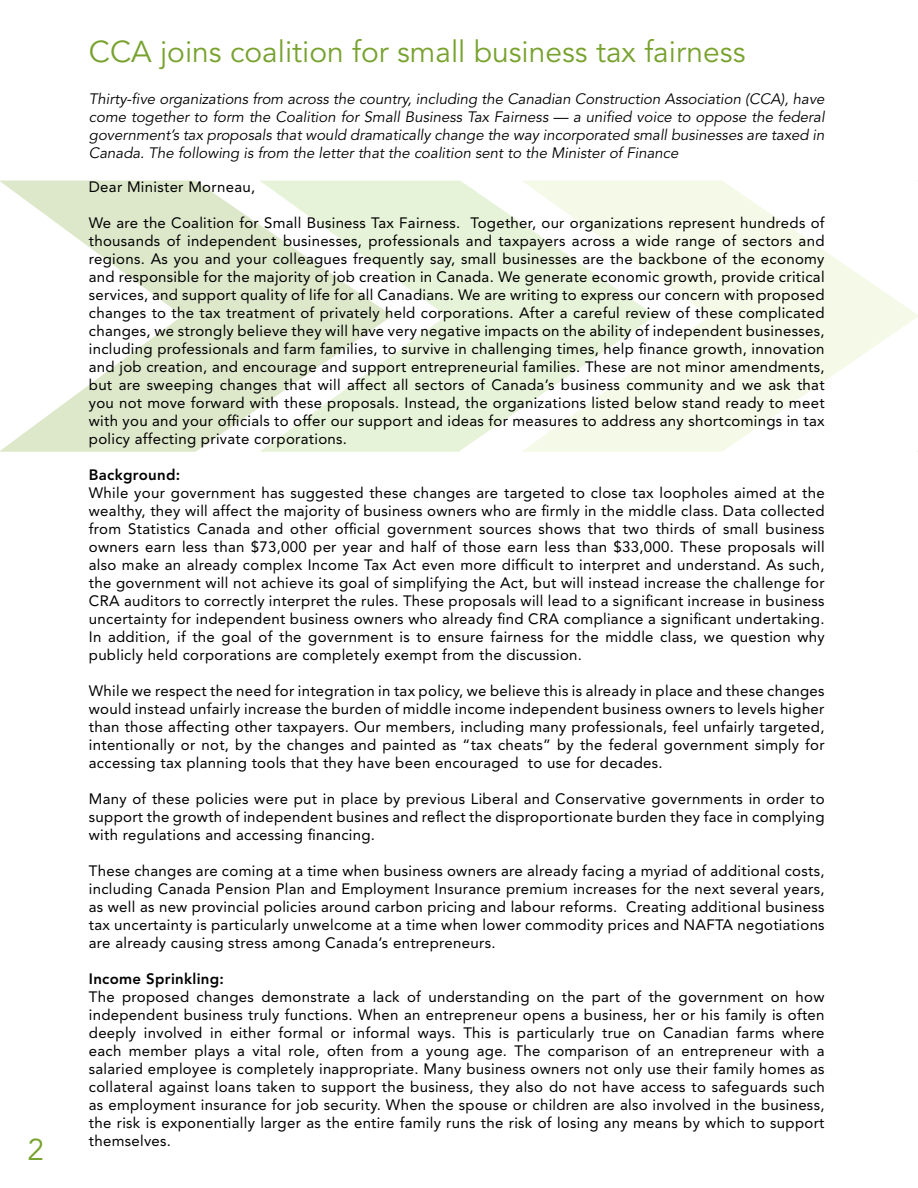
<style>
.page{position:relative;width:918px;height:1188px;background:#fff}
.page>*{position:absolute;margin:0;border:0;box-sizing:border-box;transform-origin:0 0}
.t1{font:30px "Avenir LT Std";color:#78a22f}
.t2{font:15px/18px "Avenir LT Std";letter-spacing:.02em;color:#000;text-align:justify}
.t3{font:italic 15px/18px "Avenir LT Std";color:#000;text-align:justify}
.t4{font:800 15px "Avenir LT Std";letter-spacing:.02em;color:#000}
</style>
<div class="page">
<svg style="left:0;top:181px;width:259px;height:271px;fill:#dde8cb"></svg>
<svg style="left:259px;top:181px;width:263px;height:271px;fill:#e7f3d9"></svg>
<svg style="left:522px;top:181px;width:396px;height:271px;fill:#f5f9e8"></svg>
<h1 class="t1" style="left:28px;top:1133px;width:18px">2</h1>
<h1 class="t1" style="left:89px;top:35px;width:658px">CCA joins coalition for small business tax fairness</h1>
<p class="t3" style="left:89px;top:90px;width:737px">Thirty-five organizations from across the country, including the Canadian Construction Association (CCA), have come together to form the Coalition for Small Business Tax Fairness — a unified voice to oppose the federal government’s tax proposals that would dramatically change the way incorporated small businesses are taxed in Canada. The following is from the letter that the coalition sent to the Minister of Finance</p>
<p class="t2" style="left:89px;top:178px;width:168px">Dear Minister Morneau,</p>
<p class="t2" style="left:89px;top:214px;width:737px">We are the Coalition for Small Business Tax Fairness. Together, our organizations represent hundreds of thousands of independent businesses, professionals and taxpayers across a wide range of sectors and regions. As you and your colleagues frequently say, small businesses are the backbone of the economy and responsible for the majority of job creation in Canada. We generate economic growth, provide critical services, and support quality of life for all Canadians. We are writing to express our concern with proposed changes to the tax treatment of privately held corporations. After a careful review of these complicated changes, we strongly believe they will have very negative impacts on the ability of independent businesses, including professionals and farm families, to survive in challenging times, help finance growth, innovation and job creation, and encourage and support entrepreneurial families. These are not minor amendments, but are sweeping changes that will affect all sectors of Canada’s business community and we ask that you not move forward with these proposals. Instead, the organizations listed below stand ready to meet with you and your officials to offer our support and ideas for measures to address any shortcomings in tax policy affecting private corporations.</p>
<p class="t4" style="left:89px;top:466px;width:93px">Background:</p>
<p class="t2" style="left:89px;top:484px;width:737px">While your government has suggested these changes are targeted to close tax loopholes aimed at the wealthy, they will affect the majority of business owners who are firmly in the middle class. Data collected from Statistics Canada and other official government sources shows that two thirds of small business owners earn less than $73,000 per year and half of those earn less than $33,000. These proposals will also make an already complex Income Tax Act even more difficult to interpret and understand. As such, the government will not achieve its goal of simplifying the Act, but will instead increase the challenge for CRA auditors to correctly interpret the rules. These proposals will lead to a significant increase in business uncertainty for independent business owners who already find CRA compliance a significant undertaking.<br>In addition, if the goal of the government is to ensure fairness for the middle class, we question why publicly held corporations are completely exempt from the discussion.</p>
<p class="t2" style="left:89px;top:682px;width:737px">While we respect the need for integration in tax policy, we believe this is already in place and these changes would instead unfairly increase the burden of middle income independent business owners to levels higher than those affecting other taxpayers. Our members, including many professionals, feel unfairly targeted, intentionally or not, by the changes and painted as “tax cheats” by the federal government simply for accessing tax planning tools that they have been encouraged to use for decades.</p>
<p class="t2" style="left:89px;top:790px;width:737px">Many of these policies were put in place by previous Liberal and Conservative governments in order to support the growth of independent busines and reflect the disproportionate burden they face in complying with regulations and accessing financing.</p>
<p class="t2" style="left:89px;top:862px;width:737px">These changes are coming at a time when business owners are already facing a myriad of additional costs, including Canada Pension Plan and Employment Insurance premium increases for the next several years, as well as new provincial policies around carbon pricing and labour reforms. Creating additional business tax uncertainty is particularly unwelcome at a time when lower commodity prices and NAFTA negotiations are already causing stress among Canada’s entrepreneurs.</p>
<p class="t4" style="left:89px;top:970px;width:137px">Income Sprinkling:</p>
<p class="t2" style="left:89px;top:988px;width:737px">The proposed changes demonstrate a lack of understanding on the part of the government on how independent business truly functions. When an entrepreneur opens a business, her or his family is often deeply involved in either formal or informal ways. This is particularly true on Canadian farms where each member plays a vital role, often from a young age. The comparison of an entrepreneur with a salaried employee is completely inappropriate. Many business owners not only use their family homes as collateral against loans taken to support the business, they also do not have access to safeguards such as employment insurance for job security. When the spouse or children are also involved in the business, the risk is exponentially larger as the entire family runs the risk of losing any means by which to support themselves.</p>
</div>
